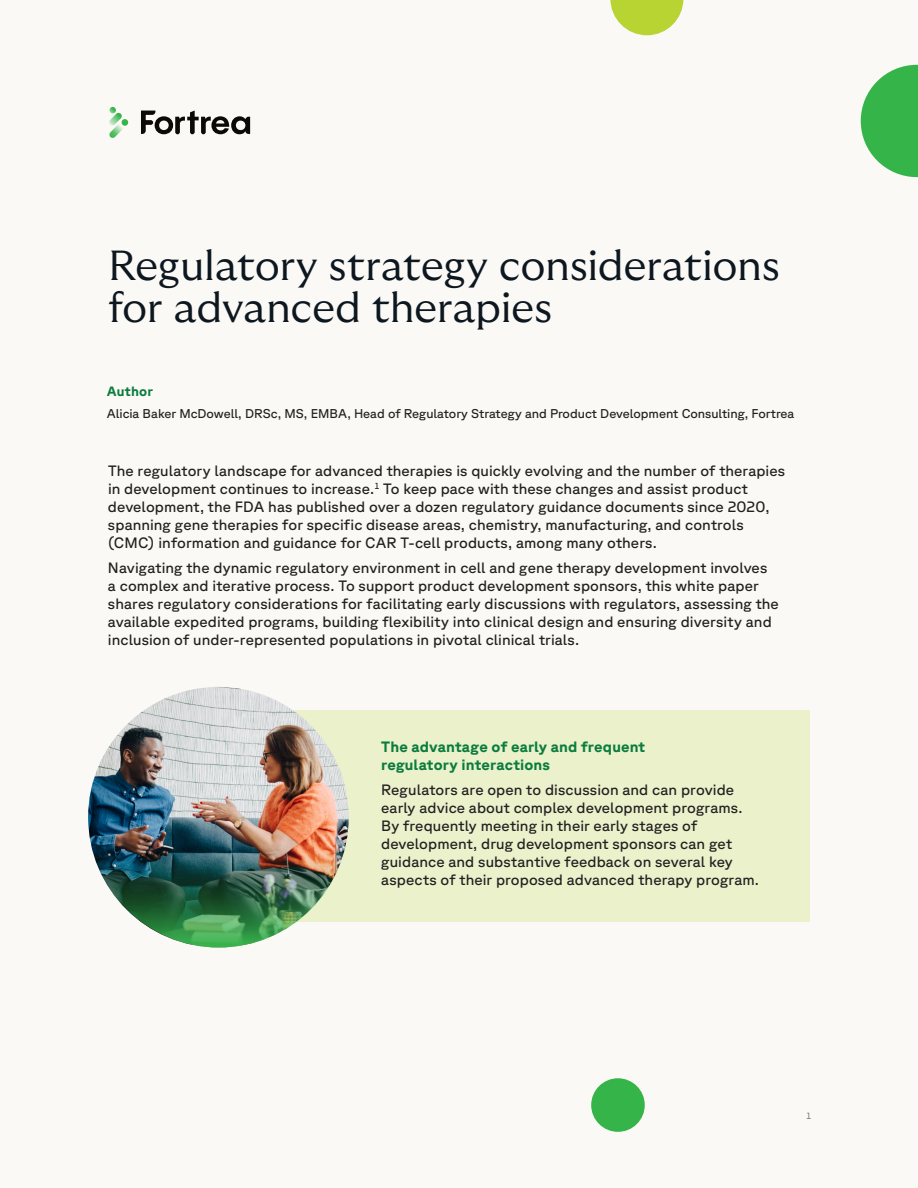
<style>
.page{position:relative;width:918px;height:1188px;background:#fbf9f5}
.page>*{position:absolute;margin:0;border:0;box-sizing:border-box;transform-origin:0 0}
.Headline{font:300 42px/42px "GT Ultra Median";letter-spacing:-.01em;color:#0d1720}
.Body_Copy{font:15px/18px "GT Planar";letter-spacing:.005em;color:#231f20}
.Body_Header_-_Forest{font:700 15px/18px "GT Planar";letter-spacing:.01em;color:#0b7c3e}
.Body_Copy-2{font:700 13.5px "GT Planar";letter-spacing:.01em;color:#0b7c3e}
.Body_Copy-3{font:12.75px "GT Planar";color:#231f20}
.t1{font:9px "GT Planar";color:#808285}
</style>
<div class="page">
<svg style="left:141px;top:111px;width:109px;height:23px"></svg>
<svg style="left:109px;top:107px;width:20px;height:31px"></svg>
<div style="left:221px;top:711px;width:589px;height:211px;background:#eaf1cb"></div>
<img style="left:89px;top:687px;width:260px;height:261px;border-radius:50%">
<svg style="left:861px;top:65px;width:57px;height:112px"></svg>
<div style="left:591px;top:1078px;width:54px;height:54px;background:#35b44a;border-radius:50%"></div>
<svg style="left:610px;top:0;width:73px;height:35px"></svg>
<p class="Headline" style="left:108px;top:245px;width:673px">Regulatory strategy considerations for advanced therapies</p>
<p class="Body_Copy-2" style="left:107px;top:384px;width:48px">Author</p>
<p class="Body_Copy-3" style="left:107px;top:407px;width:689px">Alicia Baker McDowell, DRSc, MS, EMBA, Head of Regulatory Strategy and Product Development Consulting, Fortrea</p>
<p class="Body_Copy" style="left:108px;top:462px;width:679px">The regulatory landscape for advanced therapies is quickly evolving and the number of therapies in development continues to increase.<sup>1</sup> To keep pace with these changes and assist product development, the FDA has published over a dozen regulatory guidance documents since 2020, spanning gene therapies for specific disease areas, chemistry, manufacturing, and controls (CMC) information and guidance for CAR T-cell products, among many others.</p>
<p class="Body_Copy" style="left:108px;top:559px;width:672px">Navigating the dynamic regulatory environment in cell and gene therapy development involves a complex and iterative process. To support product development sponsors, this white paper shares regulatory considerations for facilitating early discussions with regulators, assessing the available expedited programs, building flexibility into clinical design and ensuring diversity and inclusion of under-represented populations in pivotal clinical trials.</p>
<p class="Body_Header_-_Forest" style="left:381px;top:738px;width:266px">The advantage of early and frequent regulatory interactions</p>
<p class="Body_Copy" style="left:381px;top:780px;width:379px">Regulators are open to discussion and can provide early advice about complex development programs.<br>By frequently meeting in their early stages of development, drug development sponsors can get guidance and substantive feedback on several key aspects of their proposed advanced therapy program.</p>
<p class="t1" style="left:806px;top:1111px;width:6px">1</p>
</div>
